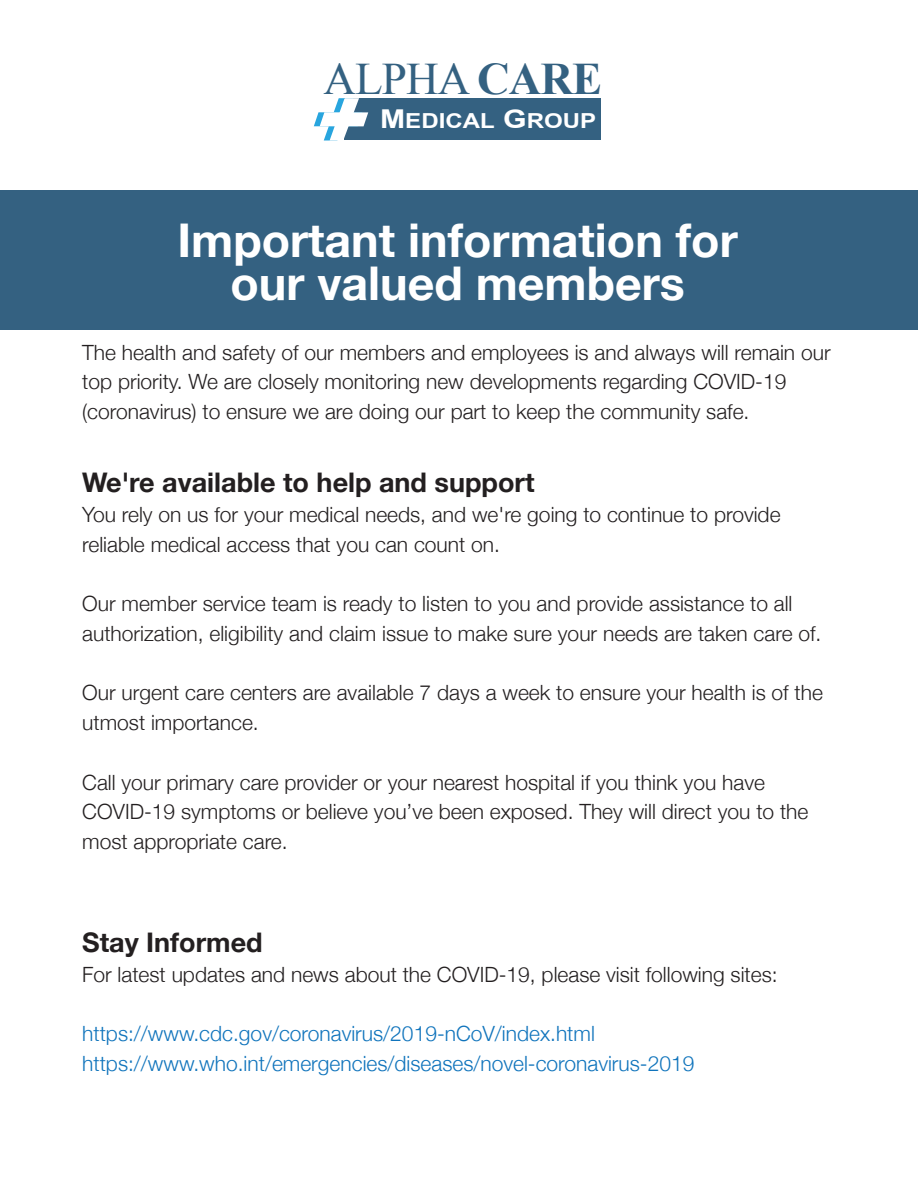
<style>
.page{position:relative;width:918px;height:1188px;background:#fff}
.page>*{position:absolute;margin:0;border:0;box-sizing:border-box;transform-origin:0 0}
.t1{font:700 46.5px/43.5px "Helvetica Neue";color:#fff;text-align:center}
.t2{font:45.15px "Times New Roman";letter-spacing:-.02em;color:#346181}
.t3{font:700 31.65px "Browallia UPC";color:#fff;scale:1.16 1}
.t4{font:700 27px "Helvetica Neue";color:#231f20}
.t5{font:300 21px/29.7px "Helvetica Neue";color:#231f20}
.t6{font:300 21px/29.7px "Helvetica Neue";color:#1074bc}
.s1{font-weight:700}
.s2{font-size:39.75px}
</style>
<div class="page">
<div style="left:0;top:190px;width:918px;height:140px;background:#346181"></div>
<div style="left:345px;top:98px;width:256px;height:42px;background:#346181"></div>
<svg style="left:314px;top:98px;width:54px;height:43px"></svg>
<h2 class="t2" style="left:324px;top:49px;width:280px">ALPHA <span class="s1">CARE</span></h2>
<h3 class="t3" style="left:380px;top:101px;width:188px"><span class="s2">M</span>EDICAL <span class="s2">G</span>ROUP</h3>
<h1 class="t1" style="left:177px;top:217px;width:562px">Important information for our valued members</h1>
<p class="t5" style="left:82px;top:337px;width:750px">The health and safety of our members and employees is and always will remain our top priority. We are closely monitoring new developments regarding COVID-19 (coronavirus) to ensure we are doing our part to keep the community safe.</p>
<p class="t4" style="left:82px;top:466px;width:454px">We're available to help and support</p>
<p class="t5" style="left:82px;top:499px;width:700px">You rely on us for your medical needs, and we're going to continue to provide reliable medical access that you can count on.</p>
<p class="t5" style="left:82px;top:589px;width:741px">Our member service team is ready to listen to you and provide assistance to all authorization, eligibility and claim issue to make sure your needs are taken care of.</p>
<p class="t5" style="left:82px;top:678px;width:742px">Our urgent care centers are available 7 days a week to ensure your health is of the utmost importance.</p>
<p class="t5" style="left:82px;top:767px;width:728px">Call your primary care provider or your nearest hospital if you think you have<br>COVID-19 symptoms or believe you’ve been exposed. They will direct you to the most appropriate care.</p>
<p class="t4" style="left:82px;top:926px;width:182px">Stay Informed</p>
<p class="t5" style="left:82px;top:959px;width:697px">For latest updates and news about the COVID-19, please visit following sites:</p>
<p class="t6" style="left:82px;top:1018px;width:614px">https://www.cdc.gov/coronavirus/2019-nCoV/index.html https://www.who.int/emergencies/diseases/novel-coronavirus-2019</p>
</div>
